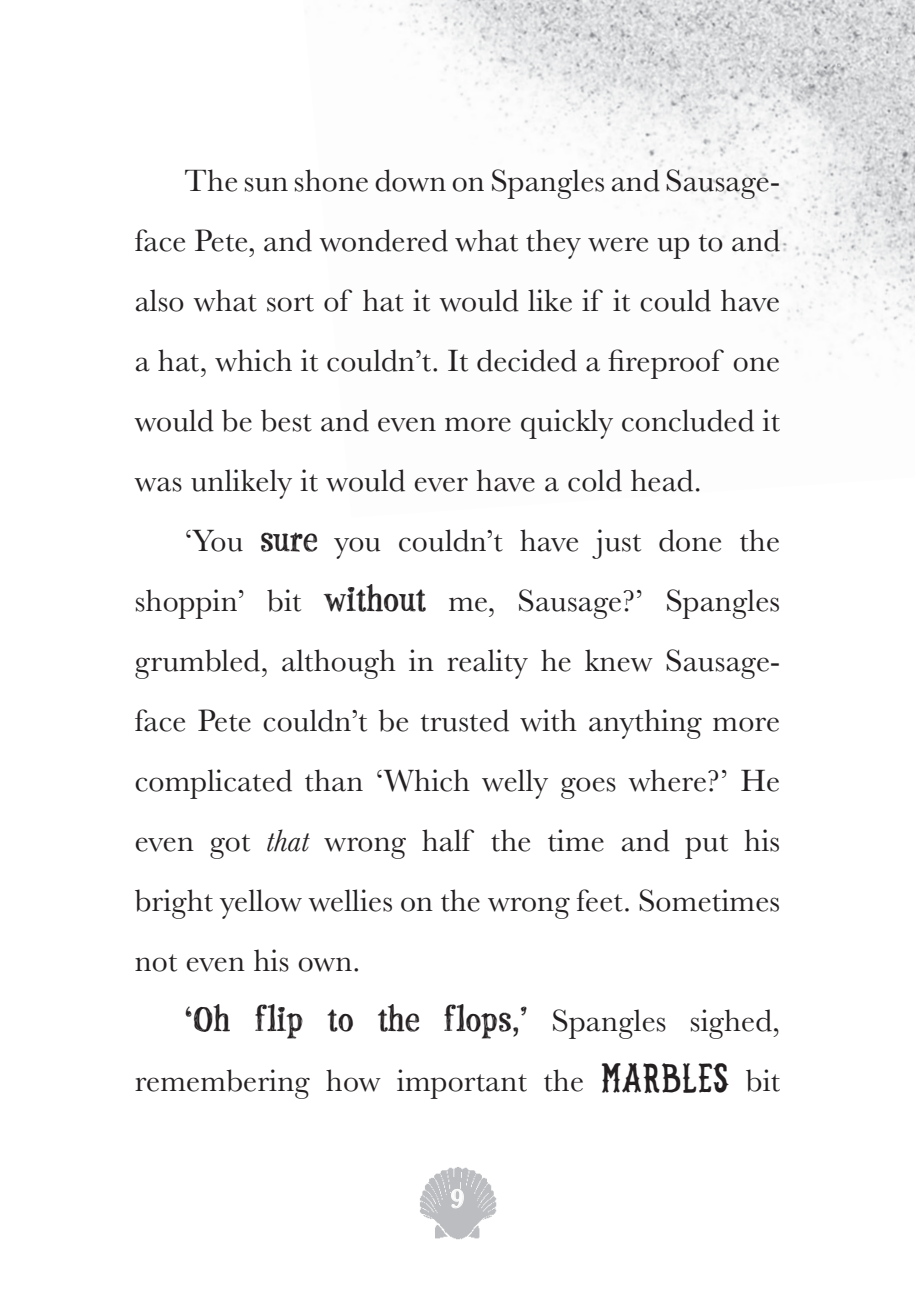
<style>
.page{position:relative;width:915px;height:1297px;background:#fff}
.page>*{position:absolute;margin:0;border:0;box-sizing:border-box;transform-origin:0 0}
.TEXT_main{font:700 37.5px "P22 Stanyan";letter-spacing:.005em;color:#231f20}
.TEXT_main-2{font:32px/60px "Baskerville";letter-spacing:.005em;color:#231f20;text-align:justify}
.t1{font:600 27.5px "Baskerville";color:#fcfcfc}
.s1{font-family:"P22 Stanyan";font-weight:700;font-size:37.5px}
.s2{font-style:italic}
.s3{font-family:"Baskerville";font-weight:400;font-size:32px}
.s4{font-family:"Mrs Summer";font-size:40px}
</style>
<div class="page">
<img style="left:420px;top:1167px;width:77px;height:73px">
<img style="left:338px;top:0;width:576px;height:376px">
<svg style="left:450px;top:1188px;width:14px;height:21px"></svg>
<p class="TEXT_main-2" style="left:135px;top:151px;width:646px;text-indent:50px">The sun shone down on Spangles and Sausage&shy;face Pete, and wondered what they were up to and also what sort of hat it would like if it could have a hat, which it couldn’t. It decided a fireproof one would be best and even more quickly concluded it was unlikely it would ever have a cold head.</p>
<p class="TEXT_main-2" style="left:135px;top:511px;width:646px;text-indent:50px">‘You <span class="s1">sure</span> you couldn’t have just done the shoppin’ bit <span class="s1">without</span> me, Sausage?’ Spangles grumbled, although in reality he knew Sausage&shy;face Pete couldn’t be trusted with anything more complicated than ‘Which welly goes where?’ He even got <span class="s2">that</span> wrong half the time and put his bright yellow wellies on the wrong feet. Sometimes not even his own.</p>
<p class="TEXT_main" style="left:184px;top:999px;width:597px">‘Oh flip to the flops,’ <span class="s3">Spangles sighed,</span></p>
<p class="TEXT_main-2" style="left:135px;top:1051px;width:646px">remembering how important the <span class="s4">MARBLES</span> bit</p>
<p class="t1" style="left:450px;top:1179px;width:15px">9</p>
</div>
